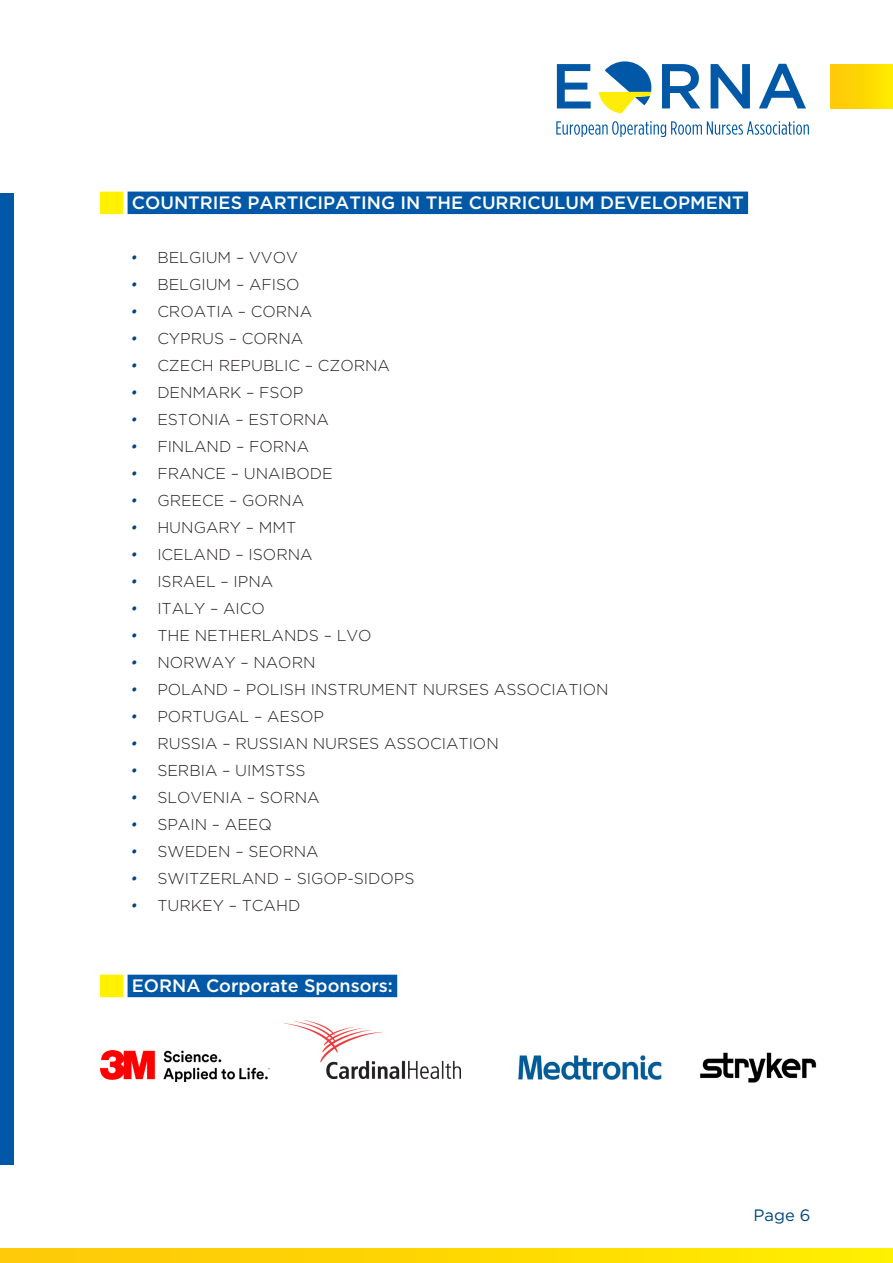
<style>
.page{position:relative;width:893px;height:1263px;background:#fff}
.page>*{position:absolute;margin:0;border:0;box-sizing:border-box;transform-origin:0 0}
.Header_1{font:500 18px "Gotham";color:#fff}
.t1{font:16.5px "Gotham";color:#00467e}
.t2{font:300 15.75px "Gotham";color:#231f20}
.s1{font-style:italic;color:#00467e}
</style>
<div class="page">
<div style="left:831px;top:64px;width:62px;height:45px;background:linear-gradient(to right,#fec609,#ffea00)"></div>
<svg style="left:0;top:1248px;width:893px;height:15px;background:#fed903"></svg>
<div style="left:0;top:193px;width:14px;height:972px;background:#0158a6"></div>
<svg style="left:556px;top:121px;width:253px;height:16px"></svg>
<svg style="left:557px;top:64px;width:34px;height:44px"></svg>
<svg style="left:662px;top:64px;width:38px;height:44px"></svg>
<svg style="left:711px;top:64px;width:39px;height:44px"></svg>
<svg style="left:759px;top:64px;width:47px;height:44px"></svg>
<svg style="left:599px;top:61px;width:52px;height:52px"></svg>
<div style="left:100px;top:192px;width:23px;height:22px;background:#fff101"></div>
<div style="left:128px;top:192px;width:620px;height:22px;background:#0158a6"></div>
<div style="left:100px;top:975px;width:23px;height:22px;background:#fff101"></div>
<div style="left:128px;top:975px;width:269px;height:22px;background:#0158a6"></div>
<img style="left:101px;top:1051px;width:169px;height:30px">
<img style="left:285px;top:1020px;width:176px;height:58px">
<img style="left:700px;top:1052px;width:117px;height:31px">
<img style="left:518px;top:1055px;width:144px;height:25px">
<p class="Header_1" style="left:132px;top:192px;width:613px">COUNTRIES PARTICIPATING IN THE CURRICULUM DEVELOPMENT</p>
<p class="t2" style="left:130px;top:248px;width:169px"><span class="s1">•</span> BELGIUM – VVOV</p>
<p class="t2" style="left:130px;top:275px;width:171px"><span class="s1">•</span> BELGIUM – AFISO</p>
<p class="t2" style="left:130px;top:302px;width:183px"><span class="s1">•</span> CROATIA – CORNA</p>
<p class="t2" style="left:130px;top:329px;width:174px"><span class="s1">•</span> CYPRUS – CORNA</p>
<p class="t2" style="left:130px;top:356px;width:261px"><span class="s1">•</span> CZECH REPUBLIC – CZORNA</p>
<p class="t2" style="left:130px;top:383px;width:175px"><span class="s1">•</span> DENMARK – FSOP</p>
<p class="t2" style="left:130px;top:410px;width:200px"><span class="s1">•</span> ESTONIA – ESTORNA</p>
<p class="t2" style="left:130px;top:437px;width:180px"><span class="s1">•</span> FINLAND – FORNA</p>
<p class="t2" style="left:130px;top:464px;width:204px"><span class="s1">•</span> FRANCE – UNAIBODE</p>
<p class="t2" style="left:130px;top:491px;width:175px"><span class="s1">•</span> GREECE – GORNA</p>
<p class="t2" style="left:130px;top:518px;width:168px"><span class="s1">•</span> HUNGARY – MMT</p>
<p class="t2" style="left:130px;top:545px;width:184px"><span class="s1">•</span> ICELAND – ISORNA</p>
<p class="t2" style="left:130px;top:572px;width:145px"><span class="s1">•</span> ISRAEL – IPNA</p>
<p class="t2" style="left:130px;top:599px;width:136px"><span class="s1">•</span> ITALY – AICO</p>
<p class="t2" style="left:130px;top:626px;width:243px"><span class="s1">•</span> THE NETHERLANDS – LVO</p>
<p class="t2" style="left:130px;top:653px;width:187px"><span class="s1">•</span> NORWAY – NAORN</p>
<p class="t2" style="left:130px;top:680px;width:480px"><span class="s1">•</span> POLAND – POLISH INSTRUMENT NURSES ASSOCIATION</p>
<p class="t2" style="left:130px;top:707px;width:195px"><span class="s1">•</span> PORTUGAL – AESOP</p>
<p class="t2" style="left:130px;top:734px;width:370px"><span class="s1">•</span> RUSSIA – RUSSIAN NURSES ASSOCIATION</p>
<p class="t2" style="left:130px;top:761px;width:177px"><span class="s1">•</span> SERBIA – UIMSTSS</p>
<p class="t2" style="left:130px;top:788px;width:191px"><span class="s1">•</span> SLOVENIA – SORNA</p>
<p class="t2" style="left:130px;top:815px;width:143px"><span class="s1">•</span> SPAIN – AEEQ</p>
<p class="t2" style="left:130px;top:842px;width:190px"><span class="s1">•</span> SWEDEN – SEORNA</p>
<p class="t2" style="left:130px;top:869px;width:286px"><span class="s1">•</span> SWITZERLAND – SIGOP-SIDOPS</p>
<p class="t2" style="left:130px;top:896px;width:171px"><span class="s1">•</span> TURKEY – TCAHD</p>
<p class="Header_1" style="left:132px;top:975px;width:263px">EORNA Corporate Sponsors:</p>
<p class="t1" style="left:754px;top:1206px;width:58px">Page 6</p>
</div>
